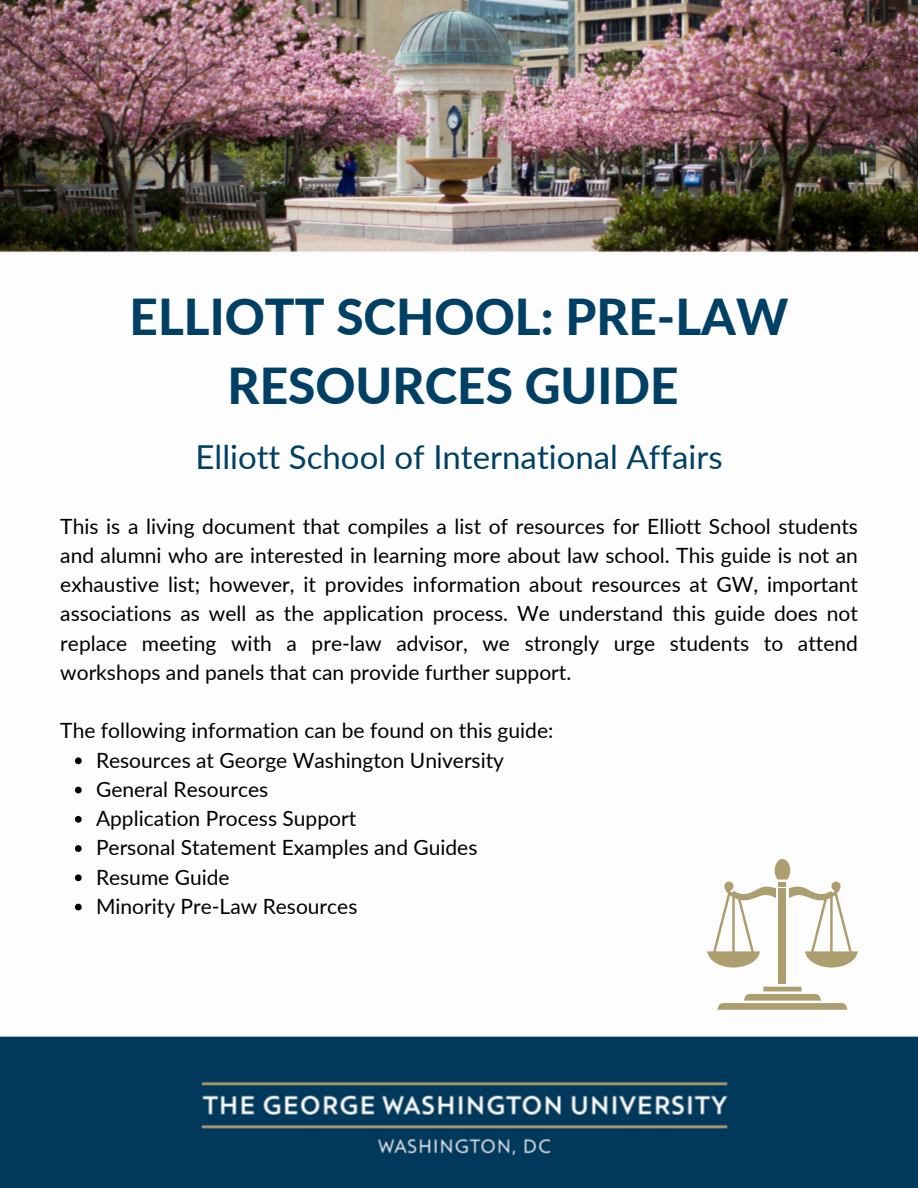
<style>
.page{position:relative;width:918px;height:1188px;background:#fff}
.page>*{position:absolute;margin:0;border:0;box-sizing:border-box;transform-origin:0 0}
.t1{font:800 49.5px/68.7px "Lato";color:#004065;text-align:center}
.t2{font:33px "Lato";color:#004065}
.t3{font:21px/29.2px "Lato";color:#000;text-align:justify}
</style>
<div class="page">
<img style="left:0;top:0;width:918px;height:1188px">
<svg style="left:75px;top:757px;width:7px;height:7px"></svg>
<svg style="left:75px;top:787px;width:7px;height:6px"></svg>
<svg style="left:75px;top:816px;width:7px;height:7px"></svg>
<svg style="left:75px;top:845px;width:7px;height:7px"></svg>
<svg style="left:75px;top:874px;width:7px;height:7px"></svg>
<svg style="left:75px;top:904px;width:7px;height:6px"></svg>
<div style="left:779px;top:889px;width:7px;height:95px;background:#ad9e6f"></div>
<svg style="left:717px;top:987px;width:131px;height:23px"></svg>
<svg style="left:707px;top:859px;width:151px;height:109px"></svg>
<p class="t1" style="left:130px;top:282px;width:660px">ELLIOTT SCHOOL: PRE-LAW<br>RESOURCES GUIDE</p>
<p class="t2" style="left:196px;top:436px;width:529px">Elliott School of International Affairs</p>
<p class="t3" style="left:60px;top:511px;width:799px">This is a living document that compiles a list of resources for Elliott School students and alumni who are interested in learning more about law school. This guide is not an exhaustive list; however, it provides information about resources at GW, important associations as well as the application process. We understand this guide does not replace meeting with a pre-law advisor, we strongly urge students to attend workshops and panels that can provide further support.</p>
<p class="t3" style="left:60px;top:716px;width:495px">The following information can be found on this guide:</p>
<p class="t3" style="left:96px;top:745px;width:410px">Resources at George Washington University</p>
<p class="t3" style="left:96px;top:774px;width:174px">General Resources</p>
<p class="t3" style="left:96px;top:803px;width:262px">Application Process Support</p>
<p class="t3" style="left:96px;top:833px;width:383px">Personal Statement Examples and Guides</p>
<p class="t3" style="left:96px;top:862px;width:135px">Resume Guide</p>
<p class="t3" style="left:96px;top:891px;width:263px">Minority Pre-Law Resources</p>
</div>
